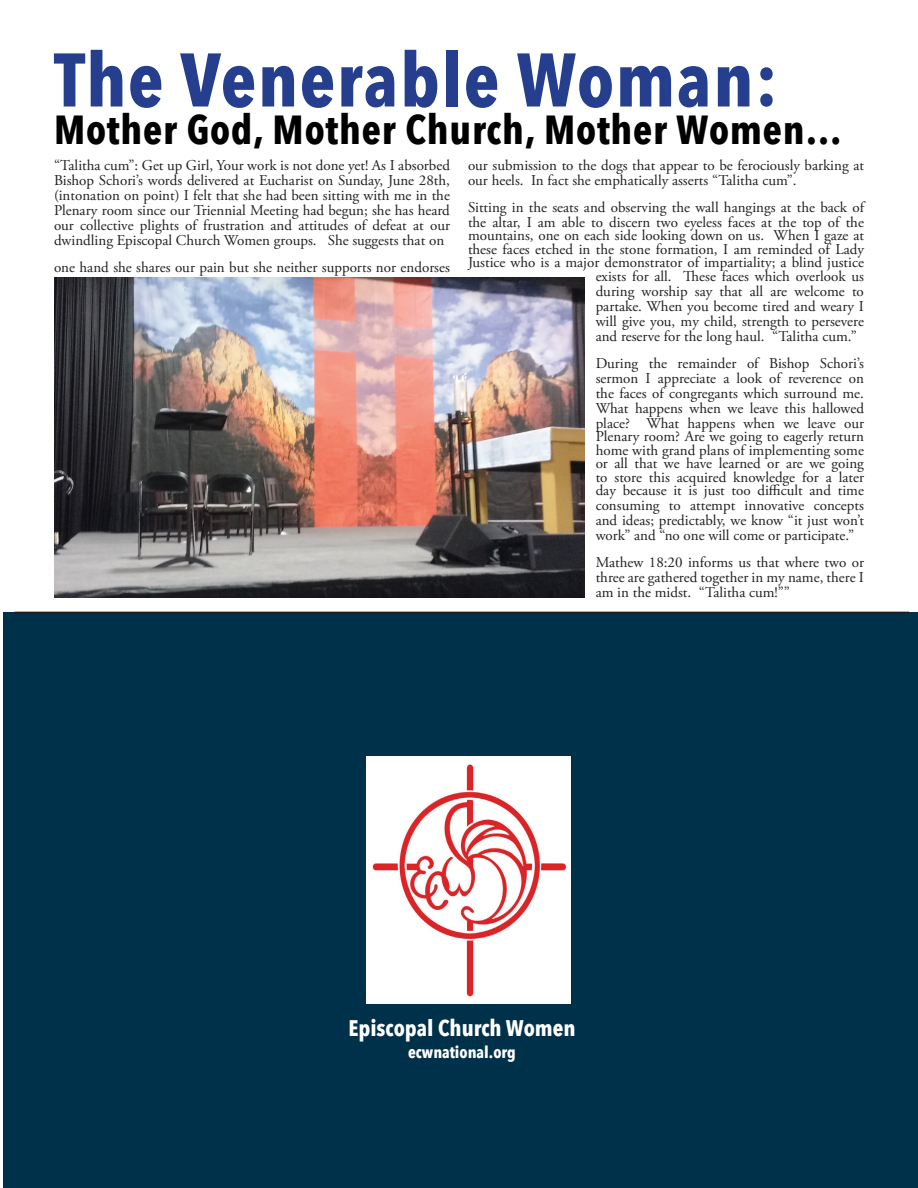
<style>
.page{position:relative;width:918px;height:1188px;background:#fff}
.page>*{position:absolute;margin:0;border:0;box-sizing:border-box;transform-origin:0 0}
.t1{font:700 75px "Avenir Next Condensed";letter-spacing:.02em;color:#253f8e}
.t2{font:700 40.5px "Avenir Next Condensed";letter-spacing:.02em;color:#000}
.t3{font:700 22.5px "Avenir Next Condensed";color:#fff}
.t4{font:700 16.5px "Avenir Next Condensed";color:#fff}
.t5{font:15px/15px "Adobe Garamond Pro";color:#231f20;text-align:justify}
</style>
<div class="page">
<div style="left:3px;top:612px;width:915px;height:576px;background:#00314a"></div>
<img style="left:366px;top:757px;width:204px;height:246px">
<img style="left:54px;top:278px;width:530px;height:320px">
<hr style="left:14px;top:612px;width:895px;height:1px;background:#231f20">
<h1 class="t1" style="left:54px;top:34px;width:725px">The Venerable Woman:</h1>
<h2 class="t2" style="left:54px;top:105px;width:790px">Mother God, Mother Church, Mother Women…</h2>
<p class="t5" style="left:54px;top:158px;width:398px">“Talitha cum”: Get up Girl, Your work is not done yet! As I absorbed Bishop Schori’s words delivered at Eucharist on Sunday, June 28th, (intonation on point) I felt that she had been sitting with me in the Plenary room since our Triennial Meeting had begun; she has heard our collective plights of frustration and attitudes of defeat at our dwindling Episcopal Church Women groups. She suggests that on</p>
<p class="t5" style="left:54px;top:260px;width:397px">one hand she shares our pain but she neither supports nor endorses</p>
<p class="t5" style="left:468px;top:158px;width:398px">our submission to the dogs that appear to be ferociously barking at our heels. In fact she emphatically asserts “Talitha cum”.</p>
<p class="t5" style="left:468px;top:200px;width:398px">Sitting in the seats and observing the wall hangings at the back of the altar, I am able to discern two eyeless faces at the top of the</p>
<p class="t5" style="left:468px;top:229px;width:398px;line-height:13.5px;text-align:right">mountains, one on each side looking down on us. When I gaze at these faces etched in the stone formation, I am reminded of Lady Justice who is a major demonstrator of impartiality; a blind justice exists for all. These faces which overlook us</p>
<p class="t5" style="left:596px;top:284px;width:270px">during worship say that all are welcome to partake. When you become tired and weary I will give you, my child, strength to persevere and reserve for the long haul. “Talitha cum.”</p>
<p class="t5" style="left:596px;top:356px;width:270px">During the remainder of Bishop Schori’s sermon I appreciate a look of reverence on the faces of congregants which surround me.<br>What happens when we leave this hallowed place? What happens when we leave our</p>
<p class="t5" style="left:596px;top:430px;width:270px;line-height:13.5px">Plenary room? Are we going to eagerly return home with grand plans of implementing some or all that we have learned or are we going to store this acquired knowledge for a later day because it is just too difficult and time</p>
<p class="t5" style="left:596px;top:499px;width:270px">consuming to attempt innovative concepts and ideas; predictably, we know “it just won’t work” and “no one will come or participate.”</p>
<p class="t5" style="left:596px;top:556px;width:270px">Mathew 18:20 informs us that where two or three are gathered together in my name, there I am in the midst. “Talitha cum!””</p>
<h3 class="t3" style="left:348px;top:1015px;width:229px">Episcopal Church Women</h3>
<p class="t4" style="left:408px;top:1042px;width:109px">ecwnational.org</p>
</div>
